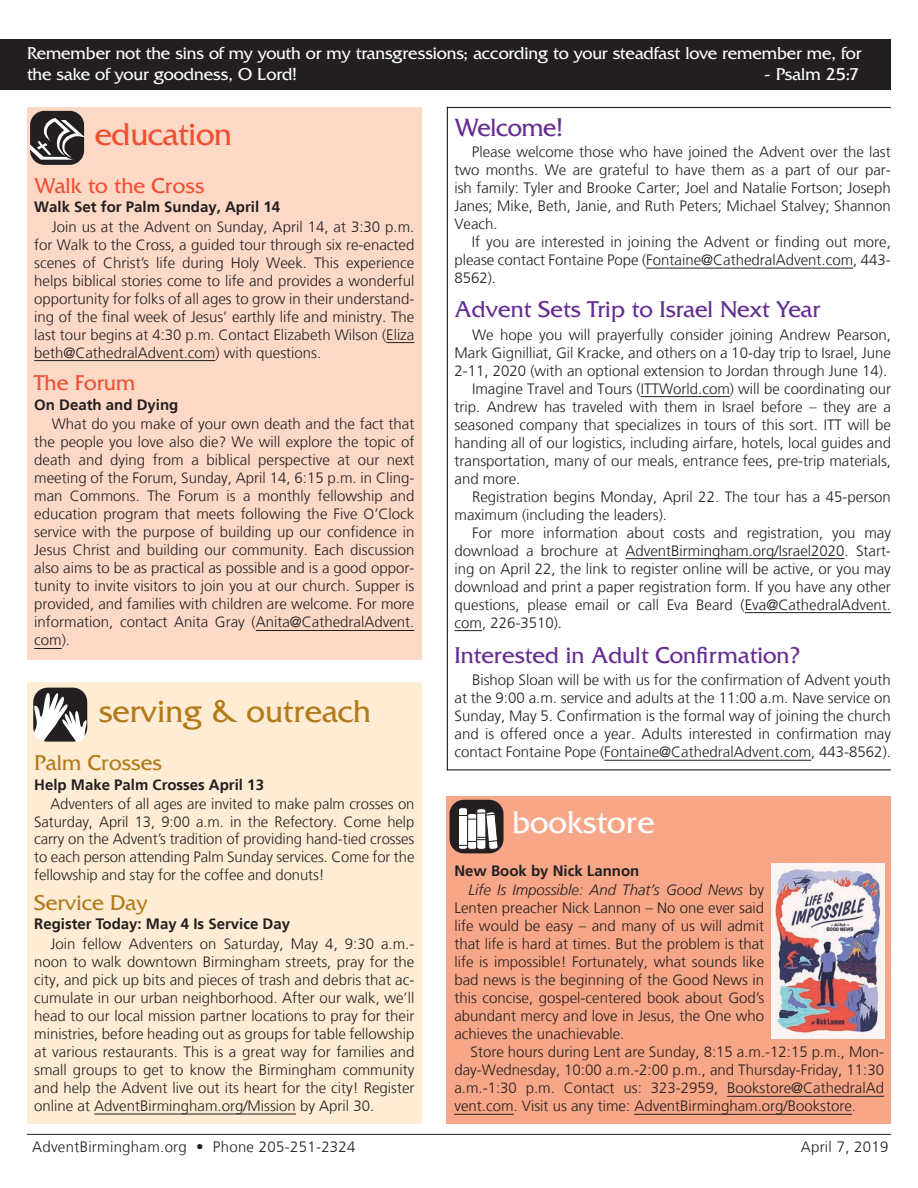
<style>
.page{position:relative;width:918px;height:1188px;background:#fff}
.page>*{position:absolute;margin:0;border:0;box-sizing:border-box;transform-origin:0 0}
.t1{font:33px "Friz Quadrata Std";color:#b37a19}
.t2{font:33px "Friz Quadrata Std";color:#fff}
.t3{font:33px "Friz Quadrata Std";letter-spacing:-.01em;color:#ef5032}
.t4{font:26.25px "Friz Quadrata Std";letter-spacing:-.01em;color:#652d91}
.t5{font:24px "Friz Quadrata Std";color:#652d91}
.t6{font:22.5px "Friz Quadrata Std";color:#ef5032}
.t7{font:22.5px "Friz Quadrata Std";color:#b37a19}
.t8{font:18px/21px "Friz Quadrata Std";letter-spacing:-.01em;color:#fff}
.t9{font:300 15px/18px "Frutiger";color:#231f20;text-align:justify}
.t10{font:700 15px "Frutiger";color:#231f20}
.t11{font:italic 300 15px/19.5px "Frutiger";color:#231f20}
.t12{font:300 15px "Frutiger";letter-spacing:.02em;color:#231f20}
.s1{font-weight:700;font-style:normal}
.s2{font-style:normal}
</style>
<div class="page">
<div style="left:0;top:39px;width:891px;height:51px;background:#231f20"></div>
<hr style="left:27px;top:1134px;width:864px;height:1px;background:#231f20">
<div style="left:447px;top:796px;width:444px;height:328px;background:#f7a687"></div>
<div style="left:450px;top:800px;width:54px;height:53px;background:#231f20;border-radius:14px"></div>
<svg style="left:459px;top:807px;width:40px;height:44px"></svg>
<hr style="left:727px;top:1096px;width:157px;height:1px;background:#231f20">
<hr style="left:454px;top:1114px;width:60px;height:1px;background:#231f20">
<hr style="left:634px;top:1114px;width:218px;height:1px;background:#231f20">
<hr style="left:447px;top:769px;width:444px;height:1px;background:#231f20">
<hr style="left:447px;top:107px;width:444px;height:1px;background:#231f20">
<hr style="left:447px;top:107px;width:1px;height:663px;background:#231f20">
<hr style="left:641px;top:396px;width:89px;height:1px;background:#231f20">
<hr style="left:625px;top:558px;width:220px;height:1px;background:#231f20">
<hr style="left:745px;top:612px;width:146px;height:1px;background:#231f20">
<svg style="left:455px;top:630px;width:27px;height:1px"></svg>
<div style="left:27px;top:683px;width:394px;height:441px;background:#feedd4"></div>
<div style="left:33px;top:688px;width:54px;height:54px;background:#231f20;border-radius:14px"></div>
<svg style="left:33px;top:693px;width:54px;height:49px"></svg>
<hr style="left:94px;top:1114px;width:202px;height:1px;background:#231f20">
<img style="left:771px;top:864px;width:113px;height:175px">
<div style="left:27px;top:107px;width:394px;height:552px;background:#fcd8c7"></div>
<div style="left:30px;top:111px;width:54px;height:54px;background:#231f20;border-radius:14px"></div>
<svg style="left:30px;top:118px;width:55px;height:42px"></svg>
<svg style="left:386px;top:342px;width:28px;height:1px"></svg>
<hr style="left:34px;top:360px;width:181px;height:1px;background:#231f20">
<hr style="left:604px;top:760px;width:207px;height:1px;background:#231f20">
<hr style="left:256px;top:630px;width:158px;height:1px;background:#231f20">
<svg style="left:34px;top:648px;width:28px;height:1px"></svg>
<hr style="left:646px;top:268px;width:207px;height:1px;background:#231f20">
<p class="t8" style="left:27px;top:42px;width:836px">Remember not the sins of my youth or my transgressions; according to your steadfast love remember me, for the sake of your goodness, O Lord!</p>
<p class="t8" style="left:764px;top:63px;width:96px">- Psalm 25:7</p>
<h1 class="t3" style="left:95px;top:116px;width:139px">education</h1>
<h3 class="t6" style="left:34px;top:173px;width:172px">Walk to the Cross</h3>
<p class="t10" style="left:34px;top:198px;width:247px">Walk Set for Palm Sunday, April 14</p>
<p class="t9" style="left:34px;top:218px;width:382px;text-indent:17px">Join us at the Advent on Sunday, April 14, at 3:30 p.m. for Walk to the Cross, a guided tour through six re-enacted scenes of Christ’s life during Holy Week. This experience helps biblical stories come to life and provides a wonderful opportunity for folks of all ages to grow in their understand&shy;ing of the final week of Jesus’ earthly life and ministry. The last tour begins at 4:30 p.m. Contact Elizabeth Wilson (Eliza beth@CathedralAdvent.com) with questions.</p>
<h3 class="t6" style="left:34px;top:371px;width:103px">The Forum</h3>
<p class="t10" style="left:34px;top:396px;width:146px">On Death and Dying</p>
<p class="t9" style="left:34px;top:415px;width:382px;text-indent:17px">What do you make of your own death and the fact that the people you love also die? We will explore the topic of death and dying from a biblical perspective at our next meeting of the Forum, Sunday, April 14, 6:15 p.m. in Cling&shy;man Commons. The Forum is a monthly fellowship and education program that meets following the Five O’Clock service with the purpose of building up our confidence in Jesus Christ and building our community. Each discussion also aims to be as practical as possible and is a good oppor&shy;tunity to invite visitors to join you at our church. Supper is provided, and families with children are welcome. For more information, contact Anita Gray (Anita@CathedralAdvent. com).</p>
<h1 class="t1" style="left:99px;top:692px;width:274px">serving &amp; outreach</h1>
<h3 class="t7" style="left:34px;top:750px;width:129px">Palm Crosses</h3>
<p class="t10" style="left:34px;top:776px;width:231px">Help Make Palm Crosses April 13</p>
<p class="t9" style="left:34px;top:795px;width:382px;text-indent:16px">Adventers of all ages are invited to make palm crosses on Saturday, April 13, 9:00 a.m. in the Refectory. Come help carry on the Advent’s tradition of providing hand-tied crosses to each person attending Palm Sunday services. Come for the fellowship and stay for the coffee and donuts!</p>
<h3 class="t7" style="left:34px;top:890px;width:115px">Service Day</h3>
<p class="t10" style="left:34px;top:915px;width:257px">Register Today: May 4 Is Service Day</p>
<p class="t9" style="left:34px;top:935px;width:382px;text-indent:16px">Join fellow Adventers on Saturday, May 4, 9:30 a.m.- noon to walk downtown Birmingham streets, pray for the city, and pick up bits and pieces of trash and debris that ac&shy;cumulate in our urban neighborhood. After our walk, we’ll head to our local mission partner locations to pray for their ministries, before heading out as groups for table fellowship at various restaurants. This is a great way for families and small groups to get to know the Birmingham community and help the Advent live out its heart for the city! Register online at AdventBirmingham.org/Mission by April 30.</p>
<h2 class="t4" style="left:454px;top:113px;width:111px">Welcome!</h2>
<p class="t9" style="left:454px;top:143px;width:438px;text-indent:17px">Please welcome those who have joined the Advent over the last two months. We are grateful to have them as a part of our par&shy;ish family: Tyler and Brooke Carter; Joel and Natalie Fortson; Joseph Janes; Mike, Beth, Janie, and Ruth Peters; Michael Stalvey; Shannon Veach.</p>
<p class="t9" style="left:454px;top:233px;width:438px;text-indent:17px">If you are interested in joining the Advent or finding out more, please contact Fontaine Pope (Fontaine@CathedralAdvent.com, 443- 8562).</p>
<h3 class="t5" style="left:455px;top:296px;width:367px">Advent Sets Trip to Israel Next Year</h3>
<p class="t9" style="left:472px;top:326px;width:420px">We hope you will prayerfully consider joining Andrew Pearson,</p>
<p class="t9" style="left:455px;top:344px;width:438px">Mark Gignilliat, Gil Kracke, and others on a 10-day trip to Israel, June</p>
<p class="t9" style="left:455px;top:362px;width:434px">2-11, 2020 (with an optional extension to Jordan through June 14).</p>
<p class="t9" style="left:472px;top:380px;width:420px">Imagine Travel and Tours (ITTWorld.com) will be coordinating our</p>
<p class="t9" style="left:455px;top:398px;width:438px">trip. Andrew has traveled with them in Israel before – they are a</p>
<p class="t9" style="left:455px;top:416px;width:438px">seasoned company that specializes in tours of this sort. ITT will be</p>
<p class="t9" style="left:455px;top:434px;width:438px">handing all of our logistics, including airfare, hotels, local guides and</p>
<p class="t9" style="left:455px;top:452px;width:438px">transportation, many of our meals, entrance fees, pre-trip materials,</p>
<p class="t9" style="left:455px;top:470px;width:67px">and more.</p>
<p class="t9" style="left:472px;top:488px;width:420px">Registration begins Monday, April 22. The tour has a 45-person</p>
<p class="t9" style="left:455px;top:506px;width:214px">maximum (including the leaders).</p>
<p class="t9" style="left:472px;top:524px;width:420px">For more information about costs and registration, you may</p>
<p class="t9" style="left:455px;top:542px;width:438px">download a brochure at AdventBirmingham.org/Israel2020. Start-</p>
<p class="t9" style="left:455px;top:560px;width:438px">ing on April 22, the link to register online will be active, or you may</p>
<p class="t9" style="left:455px;top:578px;width:438px">download and print a paper registration form. If you have any other</p>
<p class="t9" style="left:455px;top:596px;width:438px">questions, please email or call Eva Beard (Eva@CathedralAdvent.</p>
<p class="t9" style="left:455px;top:614px;width:109px">com, 226-3510).</p>
<h3 class="t5" style="left:455px;top:641px;width:348px">Interested in Adult Confirmation?</h3>
<p class="t9" style="left:455px;top:671px;width:438px;text-indent:17px">Bishop Sloan will be with us for the confirmation of Advent youth at the 9:00 a.m. service and adults at the 11:00 a.m. Nave service on Sunday, May 5. Confirmation is the formal way of joining the church and is offered once a year. Adults interested in confirmation may contact Fontaine Pope (Fontaine@CathedralAdvent.com, 443-8562).</p>
<h1 class="t2" style="left:512px;top:804px;width:144px">bookstore</h1>
<p class="t11" style="left:468px;top:861px;width:297px;text-indent:-14px"><span class="s1">New Book by Nick Lannon<br></span>Life Is Impossible: And That’s Good News <span class="s2">by</span></p>
<p class="t9" style="left:454px;top:899px;width:311px">Lenten preacher Nick Lannon – No one ever said life would be easy – and many of us will admit that life is hard at times. But the problem is that life is impossible! Fortunately, what sounds like bad news is the beginning of the Good News in this concise, gospel-centered book about God’s abundant mercy and love in Jesus, the One who achieves the unachievable.</p>
<p class="t9" style="left:454px;top:1043px;width:431px;text-indent:16px">Store hours during Lent are Sunday, 8:15 a.m.-12:15 p.m., Mon&shy;day-Wednesday, 10:00 a.m.-2:00 p.m., and Thursday-Friday, 11:30 a.m.-1:30 p.m. Contact us: 323-2959, Bookstore@CathedralAd vent.com. Visit us any time: AdventBirmingham.org/Bookstore.</p>
<p class="t12" style="left:32px;top:1138px;width:325px">AdventBirmingham.org • Phone 205-251-2324</p>
<p class="t12" style="left:801px;top:1138px;width:89px">April 7, 2019</p>
</div>
